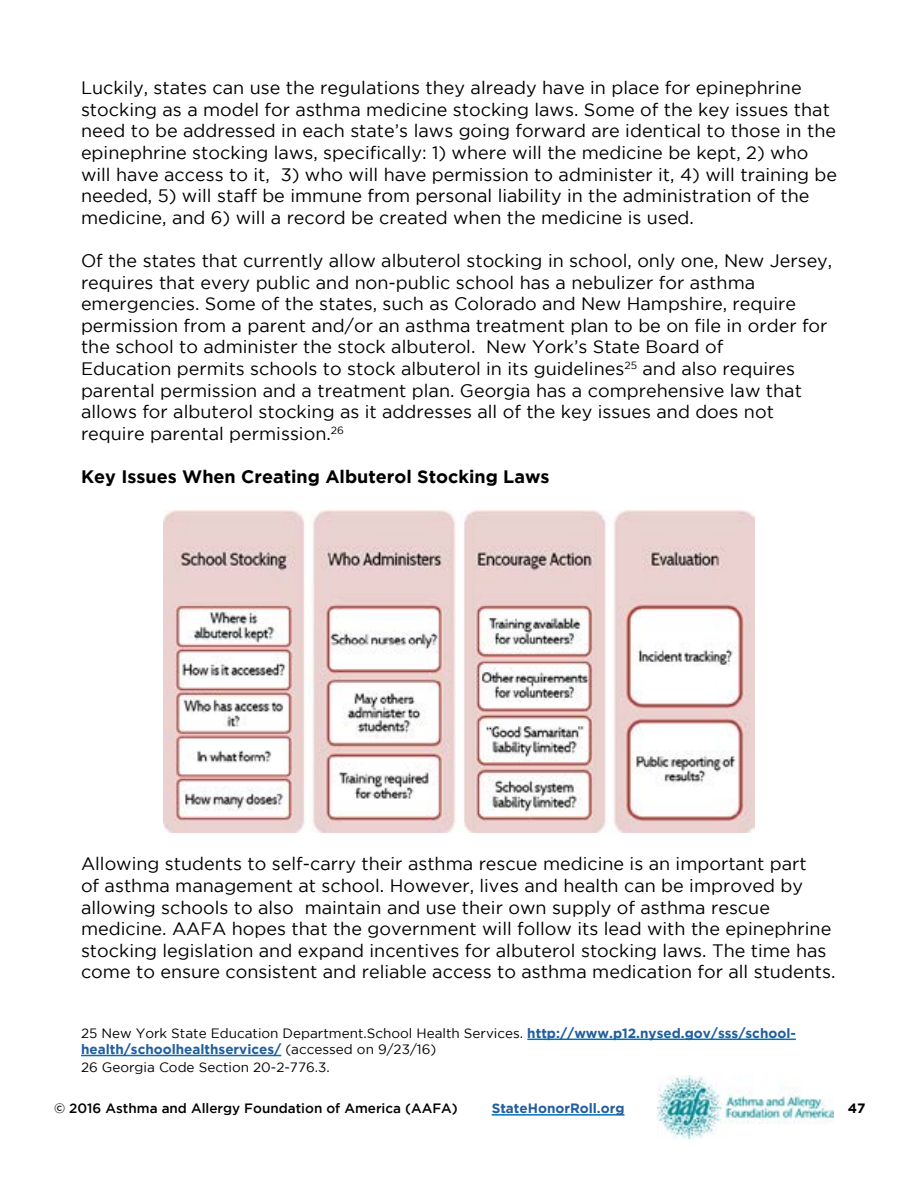
<style>
.page{position:relative;width:918px;height:1188px;background:#fff}
.page>*{position:absolute;margin:0;border:0;box-sizing:border-box;transform-origin:0 0}
.t1{font:18px/21.6px "Gotham";color:#000}
.t2{font:700 18px "Gotham";color:#000}
.t3{font:13.5px/16.2px "Gotham";color:#000}
.t4{font:500 13.5px "Gotham";color:#000}
.t5{font:700 13.5px "Gotham";color:#215e9e}
.t6{font:700 13.5px "Gotham";color:#000}
.s1{font-weight:700;color:#215e9e}
</style>
<div class="page">
<img style="left:657px;top:1076px;width:176px;height:62px">
<hr style="left:492px;top:1114px;width:133px;height:2px;background:#0072bc">
<img style="left:163px;top:511px;width:592px;height:322px">
<hr style="left:527px;top:1039px;width:269px;height:1px;background:#0072bc">
<hr style="left:81px;top:1055px;width:200px;height:1px;background:#0072bc">
<p class="t1" style="left:81px;top:77px;width:758px">Luckily, states can use the regulations they already have in place for epinephrine stocking as a model for asthma medicine stocking laws. Some of the key issues that need to be addressed in each state’s laws going forward are identical to those in the epinephrine stocking laws, specifically: 1) where will the medicine be kept, 2) who will have access to it, 3) who will have permission to administer it, 4) will training be needed, 5) will staff be immune from personal liability in the administration of the medicine, and 6) will a record be created when the medicine is used.</p>
<p class="t1" style="left:81px;top:249px;width:753px">Of the states that currently allow albuterol stocking in school, only one, New Jersey, requires that every public and non-public school has a nebulizer for asthma emergencies. Some of the states, such as Colorado and New Hampshire, require permission from a parent and/or an asthma treatment plan to be on file in order for the school to administer the stock albuterol. New York’s State Board of<br>Education permits schools to stock albuterol in its guidelines<sup>25</sup> and also requires parental permission and a treatment plan. Georgia has a comprehensive law that allows for albuterol stocking as it addresses all of the key issues and does not require parental permission.<sup>26</sup></p>
<p class="t2" style="left:81px;top:466px;width:470px">Key Issues When Creating Albuterol Stocking Laws</p>
<p class="t1" style="left:81px;top:853px;width:756px">Allowing students to self-carry their asthma rescue medicine is an important part<br>of asthma management at school. However, lives and health can be improved by allowing schools to also maintain and use their own supply of asthma rescue medicine. AAFA hopes that the government will follow its lead with the epinephrine stocking legislation and expand incentives for albuterol stocking laws. The time has come to ensure consistent and reliable access to asthma medication for all students.</p>
<p class="t3" style="left:81px;top:1025px;width:716px">25 New York State Education Department.School Health Services. <span class="s1">http://www.p12.nysed.gov/sss/school&shy;health/schoolhealthservices/</span> (accessed on 9/23/16)</p>
<p class="t3" style="left:81px;top:1058px;width:250px">26 Georgia Code Section 20-2-776.3.</p>
<p class="t4" style="left:54px;top:1101px;width:405px">© 2016 Asthma and Allergy Foundation of America (AAFA)</p>
<p class="t5" style="left:492px;top:1101px;width:134px">StateHonorRoll.org</p>
<p class="t6" style="left:848px;top:1101px;width:19px">47</p>
</div>
